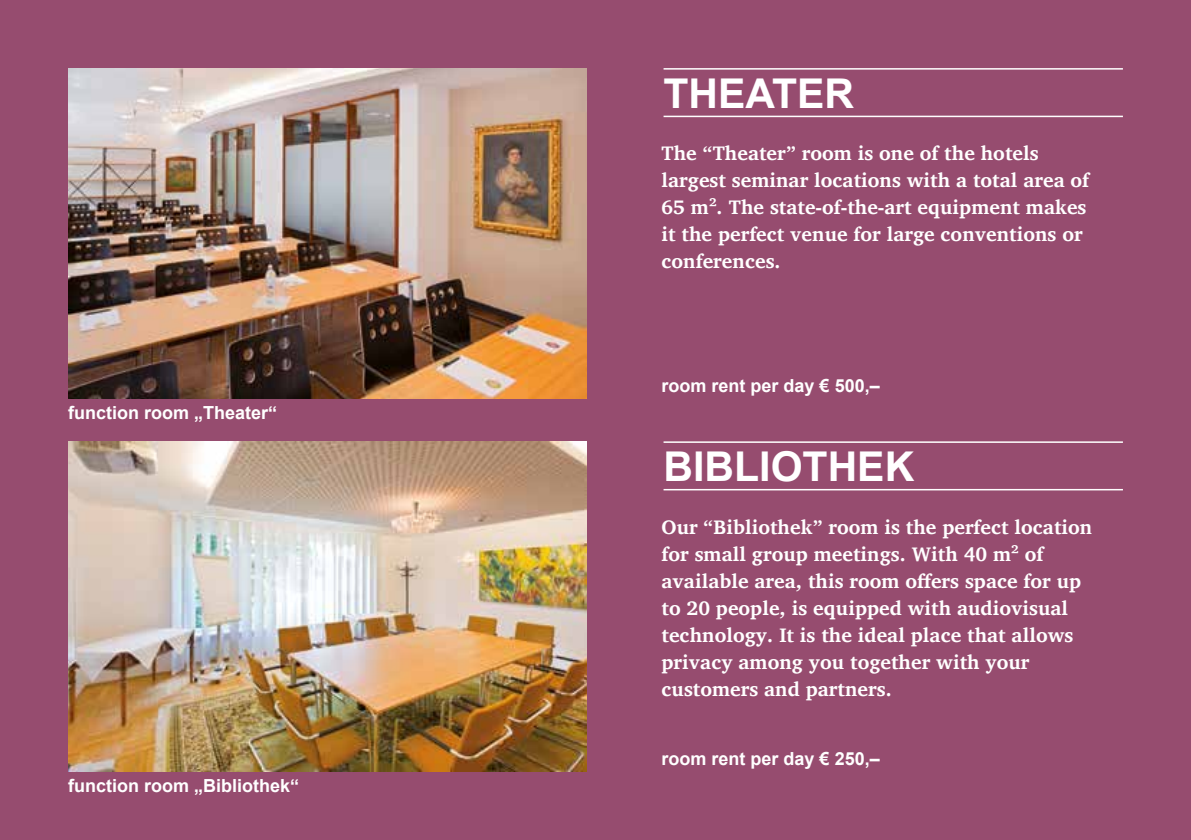
<style>
.page{position:relative;width:1191px;height:840px;background:#fff}
.page>*{position:absolute;margin:0;border:0;box-sizing:border-box;transform-origin:0 0}
.t1{font:700 41px "Arial";color:#fff}
.t2{font:700 20px/27px "Charis SIL";color:#fff}
.t3{font:700 18px "Arial";color:#fff}
</style>
<div class="page">
<div style="left:0;top:0;width:1191px;height:839px;background:#964c6f"></div>
<img style="left:68px;top:441px;width:519px;height:330px">
<img style="left:68px;top:68px;width:519px;height:330px">
<hr style="left:663px;top:68px;width:460px;height:2px;background:#fff">
<hr style="left:663px;top:116px;width:460px;height:1px;background:#fff">
<hr style="left:663px;top:441px;width:460px;height:1px;background:#fff">
<hr style="left:663px;top:488px;width:460px;height:2px;background:#fff">
<p class="t3" style="left:68px;top:400px;width:211px">function room „Theater“</p>
<p class="t3" style="left:68px;top:773px;width:233px">function room „Bibliothek“</p>
<h1 class="t1" style="left:663px;top:66px;width:192px">THEATER</h1>
<p class="t2" style="left:661px;top:140px;width:429px">The “Theater” room is one of the hotels largest seminar locations with a total area of 65 m². The state-of-the-art equipment makes it the perfect venue for large conventions or conferences.</p>
<p class="t3" style="left:661px;top:373px;width:220px">room rent per day € 500,–</p>
<h1 class="t1" style="left:663px;top:439px;width:252px">BIBLIOTHEK</h1>
<p class="t2" style="left:661px;top:513px;width:432px">Our “Bibliothek” room is the perfect location for small group meetings. With 40 m² of available area, this room offers space for up to 20 people, is equipped with audiovisual technology. It is the ideal place that allows privacy among you together with your customers and partners.</p>
<p class="t3" style="left:661px;top:746px;width:220px">room rent per day € 250,–</p>
</div>
